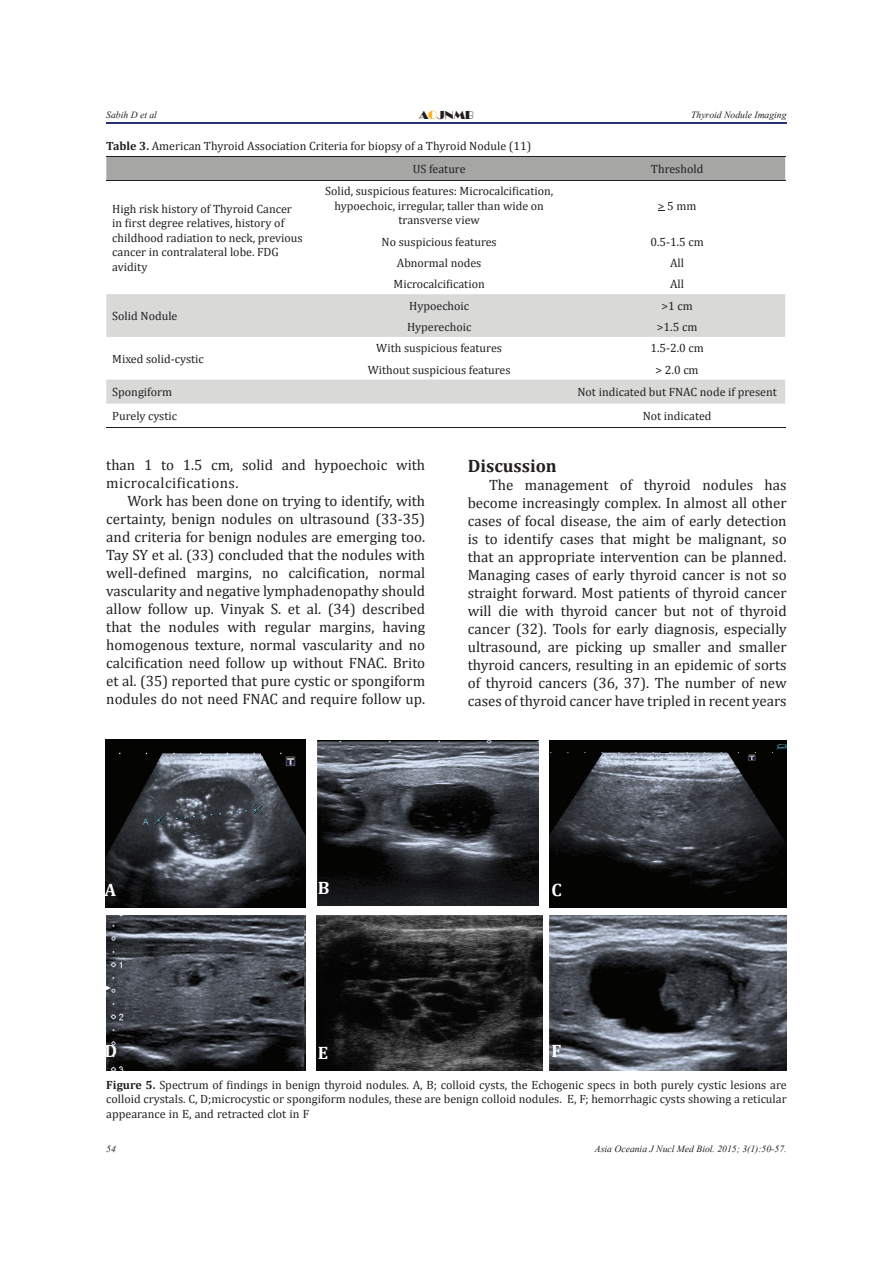
<style>
.page{position:relative;width:893px;height:1263px;background:#fff}
.page>*{position:absolute;margin:0;border:0;box-sizing:border-box;transform-origin:0 0}
.t1{font:700 18px "Cambria";color:#231f20}
.t2{font:700 18px "Cambria";color:#fff}
.t3{font:15px/18px "Cambria";color:#231f20;text-align:justify}
.t4{font:12px/14.4px "Cambria";color:#231f20}
.t5{font:12px "Vijaya";color:#231f20}
.t6{font:12px "Broadway";color:#231f20}
.s1{color:#f9b21c}
.s2{font-weight:700}
</style>
<div class="page">
<hr style="left:106px;top:123px;width:681px;height:1px;background:#282e77">
<img style="left:317px;top:916px;width:225px;height:154px">
<img style="left:106px;top:915px;width:199px;height:155px">
<img style="left:550px;top:916px;width:237px;height:154px">
<img style="left:318px;top:740px;width:221px;height:165px">
<div style="left:106px;top:157px;width:679px;height:23px;background:#a6a6a5"></div>
<svg style="left:106px;top:294px;width:679px;height:110px;fill:#d9d9d8"></svg>
<hr style="left:106px;top:156px;width:203px;height:1px;background:#231f20">
<hr style="left:309px;top:156px;width:260px;height:1px;background:#231f20">
<hr style="left:569px;top:156px;width:216px;height:1px;background:#231f20">
<hr style="left:106px;top:180px;width:203px;height:1px;background:#231f20">
<hr style="left:309px;top:180px;width:260px;height:1px;background:#231f20">
<hr style="left:569px;top:180px;width:216px;height:1px;background:#231f20">
<hr style="left:106px;top:427px;width:203px;height:1px;background:#231f20">
<hr style="left:309px;top:427px;width:260px;height:1px;background:#231f20">
<hr style="left:569px;top:427px;width:216px;height:1px;background:#231f20">
<img style="left:106px;top:739px;width:199px;height:168px">
<img style="left:550px;top:740px;width:237px;height:167px">
<p class="t5" style="left:106px;top:105px;width:52px">Sabih D et al</p>
<p class="t6" style="left:419px;top:108px;width:56px">A<span class="s1">O</span>JNMB</p>
<p class="t5" style="left:691px;top:105px;width:97px">Thyroid Nodule Imaging</p>
<p class="t4" style="left:413px;top:134px;width:120px;line-height:23.1px;text-indent:-306px"><span class="s2">Table 3.</span> American Thyroid Association Criteria for biopsy of a Thyroid Nodule (11)<br>US feature</p>
<p class="t4" style="left:651px;top:161px;width:54px">Threshold</p>
<p class="t4" style="left:112px;top:202px;width:192px">High risk history of Thyroid Cancer in first degree relatives, history of childhood radiation to neck, previous cancer in contralateral lobe. FDG avidity</p>
<p class="t4" style="left:112px;top:309px;width:67px">Solid Nodule</p>
<p class="t4" style="left:112px;top:352px;width:93px">Mixed solid-cystic</p>
<p class="t4" style="left:325px;top:184px;width:230px;text-align:center">Solid, suspicious features: Microcalcification, hypoechoic, irregular, taller than wide on transverse view</p>
<p class="t4" style="left:658px;top:198px;width:40px">&gt; 5 mm</p>
<p class="t4" style="left:382px;top:234px;width:117px">No suspicious features</p>
<p class="t4" style="left:650px;top:234px;width:55px">0.5-1.5 cm</p>
<p class="t4" style="left:397px;top:256px;width:86px">Abnormal nodes</p>
<p class="t4" style="left:670px;top:256px;width:15px">All</p>
<p class="t4" style="left:394px;top:277px;width:93px">Microcalcification</p>
<p class="t4" style="left:670px;top:277px;width:15px">All</p>
<p class="t4" style="left:409px;top:298px;width:62px">Hypoechoic</p>
<p class="t4" style="left:661px;top:298px;width:33px">&gt;1 cm</p>
<p class="t4" style="left:407px;top:320px;width:66px">Hyperechoic</p>
<p class="t4" style="left:657px;top:320px;width:42px">&gt;1.5 cm</p>
<p class="t4" style="left:376px;top:341px;width:127px">With suspicious features</p>
<p class="t4" style="left:650px;top:341px;width:55px">1.5-2.0 cm</p>
<p class="t4" style="left:368px;top:362px;width:144px">Without suspicious features</p>
<p class="t4" style="left:656px;top:362px;width:44px">&gt; 2.0 cm</p>
<p class="t4" style="left:112px;top:385px;width:61px">Spongiform</p>
<p class="t4" style="left:577px;top:385px;width:201px">Not indicated but FNAC node if present</p>
<p class="t4" style="left:112px;top:409px;width:66px">Purely cystic</p>
<p class="t4" style="left:643px;top:409px;width:70px">Not indicated</p>
<p class="t3" style="left:106px;top:456px;width:320px">than 1 to 1.5 cm, solid and hypoechoic with microcalcifications.</p>
<p class="t3" style="left:106px;top:492px;width:320px;text-indent:21px">Work has been done on trying to identify, with certainty, benign nodules on ultrasound (33-35) and criteria for benign nodules are emerging too.<br>Tay SY et al. (33) concluded that the nodules with well-defined margins, no calcification, normal vascularity and negative lymphadenopathy should allow follow up. Vinyak S. et al. (34) described that the nodules with regular margins, having homogenous texture, normal vascularity and no calcification need follow up without FNAC. Brito et al. (35) reported that pure cystic or spongiform nodules do not need FNAC and require follow up.</p>
<p class="t1" style="left:468px;top:453px;width:91px">Discussion</p>
<p class="t3" style="left:468px;top:476px;width:320px;text-indent:21px">The management of thyroid nodules has become increasingly complex. In almost all other cases of focal disease, the aim of early detection is to identify cases that might be malignant, so that an appropriate intervention can be planned.<br>Managing cases of early thyroid cancer is not so straight forward. Most patients of thyroid cancer will die with thyroid cancer but not of thyroid cancer (32). Tools for early diagnosis, especially ultrasound, are picking up smaller and smaller thyroid cancers, resulting in an epidemic of sorts of thyroid cancers (36, 37). The number of new cases of thyroid cancer have tripled in recent years</p>
<p class="t2" style="left:105px;top:877px;width:13px">A</p>
<p class="t2" style="left:318px;top:875px;width:13px">B</p>
<p class="t2" style="left:551px;top:877px;width:12px">C</p>
<p class="t2" style="left:105px;top:1038px;width:14px">D</p>
<p class="t2" style="left:318px;top:1040px;width:12px">E</p>
<p class="t2" style="left:551px;top:1038px;width:11px">F</p>
<p class="t4" style="left:106px;top:1078px;width:682px;text-align:justify"><span class="s2">Figure 5.</span> Spectrum of findings in benign thyroid nodules. A, B; colloid cysts, the Echogenic specs in both purely cystic lesions are colloid crystals. C, D;microcystic or spongiform nodules, these are benign colloid nodules. E, F; hemorrhagic cysts showing a reticular appearance in E, and retracted clot in F</p>
<p class="t5" style="left:106px;top:1139px;width:11px">54</p>
<p class="t5" style="left:595px;top:1139px;width:193px">Asia Oceania J Nucl Med Biol. 2015; 3(1):50-57.</p>
</div>
